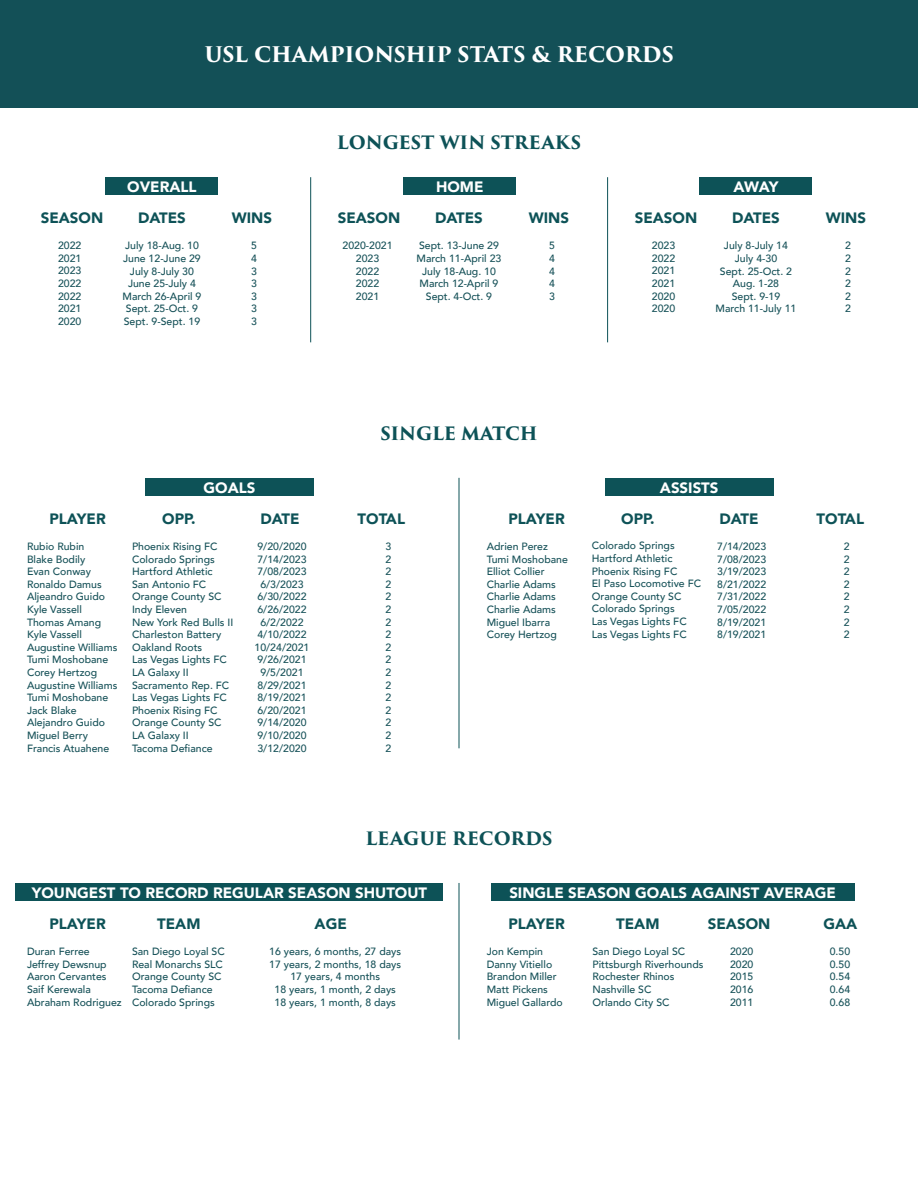
<style>
.page{position:relative;width:918px;height:1188px;background:#fff}
.page>*{position:absolute;margin:0;border:0;box-sizing:border-box;transform-origin:0 0}
.t1{font:700 21px "Trajan Pro 3";letter-spacing:-.005em;color:#fff}
.t2{font:700 18px "Trajan Pro 3";letter-spacing:-.005em;color:#0d5257}
.t3{font:900 15px "Avenir";color:#0d5257}
.t4{font:900 15px "Avenir";color:#fff}
.t5{font:500 10.5px/12.6px "Avenir";color:#165158;text-align:justify}
</style>
<div class="page">
<div style="left:0;top:0;width:918px;height:108px;background:#135057"></div>
<div style="left:106px;top:177px;width:112px;height:18px;background:#0d5257"></div>
<div style="left:700px;top:177px;width:112px;height:18px;background:#0d5257"></div>
<div style="left:404px;top:177px;width:112px;height:18px;background:#0d5257"></div>
<hr style="left:310px;top:177px;width:1px;height:165px;background:#0d5257">
<hr style="left:607px;top:177px;width:1px;height:165px;background:#0d5257">
<div style="left:145px;top:478px;width:169px;height:18px;background:#0d5257"></div>
<div style="left:605px;top:478px;width:169px;height:18px;background:#0d5257"></div>
<hr style="left:459px;top:478px;width:1px;height:270px;background:#0d5257">
<div style="left:16px;top:883px;width:427px;height:18px;background:#0d5257"></div>
<div style="left:491px;top:883px;width:364px;height:18px;background:#0d5257"></div>
<hr style="left:459px;top:883px;width:1px;height:157px;background:#0d5257">
<h1 class="t1" style="left:204px;top:39px;width:471px">USL CHAMPIONSHIP STATS &amp; RECORDS</h1>
<h2 class="t2" style="left:337px;top:129px;width:246px">LONGEST WIN STREAKS</h2>
<h3 class="t4" style="left:127px;top:174px;width:71px">OVERALL</h3>
<h3 class="t4" style="left:733px;top:174px;width:47px">AWAY</h3>
<h3 class="t4" style="left:436px;top:174px;width:49px">HOME</h3>
<h3 class="t3" style="left:41px;top:205px;width:64px">SEASON</h3>
<h3 class="t3" style="left:138px;top:205px;width:49px">DATES</h3>
<h3 class="t3" style="left:232px;top:205px;width:42px">WINS</h3>
<h3 class="t3" style="left:338px;top:205px;width:64px">SEASON</h3>
<h3 class="t3" style="left:435px;top:205px;width:49px">DATES</h3>
<h3 class="t3" style="left:529px;top:205px;width:42px">WINS</h3>
<h3 class="t3" style="left:635px;top:205px;width:64px">SEASON</h3>
<h3 class="t3" style="left:732px;top:205px;width:49px">DATES</h3>
<h3 class="t3" style="left:826px;top:205px;width:42px">WINS</h3>
<p class="t5" style="left:58px;top:239px;width:25px">2022<br>2021<br>2023<br>2022<br>2022<br>2021<br>2020</p>
<p class="t5" style="left:123px;top:239px;width:80px;text-align:center">July 18-Aug. 10<br>June 12-June 29<br>July 8-July 30<br>June 25-July 4<br>March 26-April 9<br>Sept. 25-Oct. 9<br>Sept. 9-Sept. 19</p>
<p class="t5" style="left:251px;top:239px;width:7px">5<br>4<br>3<br>3<br>3<br>3<br>3</p>
<p class="t5" style="left:343px;top:239px;width:52px;text-align:center">2020-2021<br>2023<br>2022<br>2022<br>2021</p>
<p class="t5" style="left:417px;top:239px;width:86px;text-align:center">Sept. 13-June 29<br>March 11-April 23<br>July 18-Aug. 10<br>March 12-April 9<br>Sept. 4-Oct. 9</p>
<p class="t5" style="left:549px;top:239px;width:7px">5<br>4<br>4<br>4<br>3</p>
<p class="t5" style="left:652px;top:239px;width:25px">2023<br>2022<br>2021<br>2021<br>2020<br>2020</p>
<p class="t5" style="left:716px;top:239px;width:82px;text-align:center">July 8-July 14<br>July 4-30<br>Sept. 25-Oct. 2<br>Aug. 1-28<br>Sept. 9-19<br>March 11-July 11</p>
<p class="t5" style="left:845px;top:239px;width:7px">2<br>2<br>2<br>2<br>2<br>2</p>
<h2 class="t2" style="left:381px;top:420px;width:158px">SINGLE MATCH</h2>
<h3 class="t4" style="left:204px;top:475px;width:53px">GOALS</h3>
<h3 class="t4" style="left:660px;top:475px;width:60px">ASSISTS</h3>
<h3 class="t3" style="left:49px;top:506px;width:58px">PLAYER</h3>
<h3 class="t3" style="left:162px;top:506px;width:35px">OPP.</h3>
<h3 class="t3" style="left:261px;top:506px;width:41px">DATE</h3>
<h3 class="t3" style="left:358px;top:506px;width:49px">TOTAL</h3>
<h3 class="t3" style="left:508px;top:506px;width:58px">PLAYER</h3>
<h3 class="t3" style="left:621px;top:506px;width:35px">OPP.</h3>
<h3 class="t3" style="left:720px;top:506px;width:41px">DATE</h3>
<h3 class="t3" style="left:817px;top:506px;width:49px">TOTAL</h3>
<p class="t5" style="left:27px;top:540px;width:92px;text-align:left">Rubio Rubin<br>Blake Bodily<br>Evan Conway<br>Ronaldo Damus<br>Aljeandro Guido<br>Kyle Vassell<br>Thomas Amang<br>Kyle Vassell<br>Augustine Williams<br>Tumi Moshobane<br>Corey Hertzog<br>Augustine Williams<br>Tumi Moshobane<br>Jack Blake<br>Alejandro Guido<br>Miguel Berry<br>Francis Atuahene</p>
<p class="t5" style="left:132px;top:540px;width:103px;text-align:left">Phoenix Rising FC<br>Colorado Springs<br>Hartford Athletic<br>San Antonio FC<br>Orange County SC<br>Indy Eleven<br>New York Red Bulls II<br>Charleston Battery<br>Oakland Roots<br>Las Vegas Lights FC<br>LA Galaxy II<br>Sacramento Rep. FC<br>Las Vegas Lights FC<br>Phoenix Rising FC<br>Orange County SC<br>LA Galaxy II<br>Tacoma Defiance</p>
<p class="t5" style="left:255px;top:540px;width:56px;text-align:center">9/20/2020<br>7/14/2023<br>7/08/2023<br>6/3/2023<br>6/30/2022<br>6/26/2022<br>6/2/2022<br>4/10/2022<br>10/24/2021<br>9/26/2021<br>9/5/2021<br>8/29/2021<br>8/19/2021<br>6/20/2021<br>9/14/2020<br>9/10/2020<br>3/12/2020</p>
<p class="t5" style="left:386px;top:540px;width:7px">3<br>2<br>2<br>2<br>2<br>2<br>2<br>2<br>2<br>2<br>2<br>2<br>2<br>2<br>2<br>2<br>2</p>
<p class="t5" style="left:487px;top:540px;width:83px;text-align:left">Adrien Perez<br>Tumi Moshobane<br>Elliot Collier<br>Charlie Adams<br>Charlie Adams<br>Charlie Adams<br>Miguel Ibarra<br>Corey Hertzog</p>
<p class="t5" style="left:592px;top:539px;width:111px;text-align:left">Colorado Springs<br>Hartford Athletic<br>Phoenix Rising FC<br>El Paso Locomotive FC<br>Orange County SC<br>Colorado Springs<br>Las Vegas Lights FC<br>Las Vegas Lights FC</p>
<p class="t5" style="left:717px;top:540px;width:51px">7/14/2023<br>7/08/2023<br>3/19/2023<br>8/21/2022<br>7/31/2022<br>7/05/2022<br>8/19/2021<br>8/19/2021</p>
<p class="t5" style="left:844px;top:540px;width:7px">2<br>2<br>2<br>2<br>2<br>2<br>2<br>2</p>
<h2 class="t2" style="left:365px;top:825px;width:189px">LEAGUE RECORDS</h2>
<h3 class="t4" style="left:32px;top:880px;width:397px">YOUNGEST TO RECORD REGULAR SEASON SHUTOUT</h3>
<h3 class="t4" style="left:509px;top:880px;width:328px">SINGLE SEASON GOALS AGAINST AVERAGE</h3>
<h3 class="t3" style="left:49px;top:911px;width:58px">PLAYER</h3>
<h3 class="t3" style="left:157px;top:911px;width:45px">TEAM</h3>
<h3 class="t3" style="left:315px;top:911px;width:34px">AGE</h3>
<h3 class="t3" style="left:508px;top:911px;width:58px">PLAYER</h3>
<h3 class="t3" style="left:616px;top:911px;width:45px">TEAM</h3>
<h3 class="t3" style="left:708px;top:911px;width:64px">SEASON</h3>
<h3 class="t3" style="left:823px;top:911px;width:35px">GAA</h3>
<p class="t5" style="left:27px;top:945px;width:96px;text-align:left">Duran Ferree<br>Jeffrey Dewsnup<br>Aaron Cervantes<br>Saif Kerewala<br>Abraham Rodriguez</p>
<p class="t5" style="left:132px;top:945px;width:94px;text-align:left">San Diego Loyal SC<br>Real Monarchs SLC<br>Orange County SC<br>Tacoma Defiance<br>Colorado Springs</p>
<p class="t5" style="left:269px;top:945px;width:133px;text-align:center">16 years, 6 months, 27 days<br>17 years, 2 months, 18 days<br>17 years, 4 months<br>18 years, 1 month, 2 days<br>18 years, 1 month, 8 days</p>
<p class="t5" style="left:487px;top:945px;width:78px;text-align:left">Jon Kempin<br>Danny Vitiello<br>Brandon Miller<br>Matt Pickens<br>Miguel Gallardo</p>
<p class="t5" style="left:592px;top:945px;width:113px;text-align:left">San Diego Loyal SC<br>Pittsburgh Riverhounds<br>Rochester Rhinos<br>Nashville SC<br>Orlando City SC</p>
<p class="t5" style="left:730px;top:945px;width:25px">2020<br>2020<br>2015<br>2016<br>2011</p>
<p class="t5" style="left:830px;top:945px;width:22px">0.50<br>0.50<br>0.54<br>0.64<br>0.68</p>
</div>
